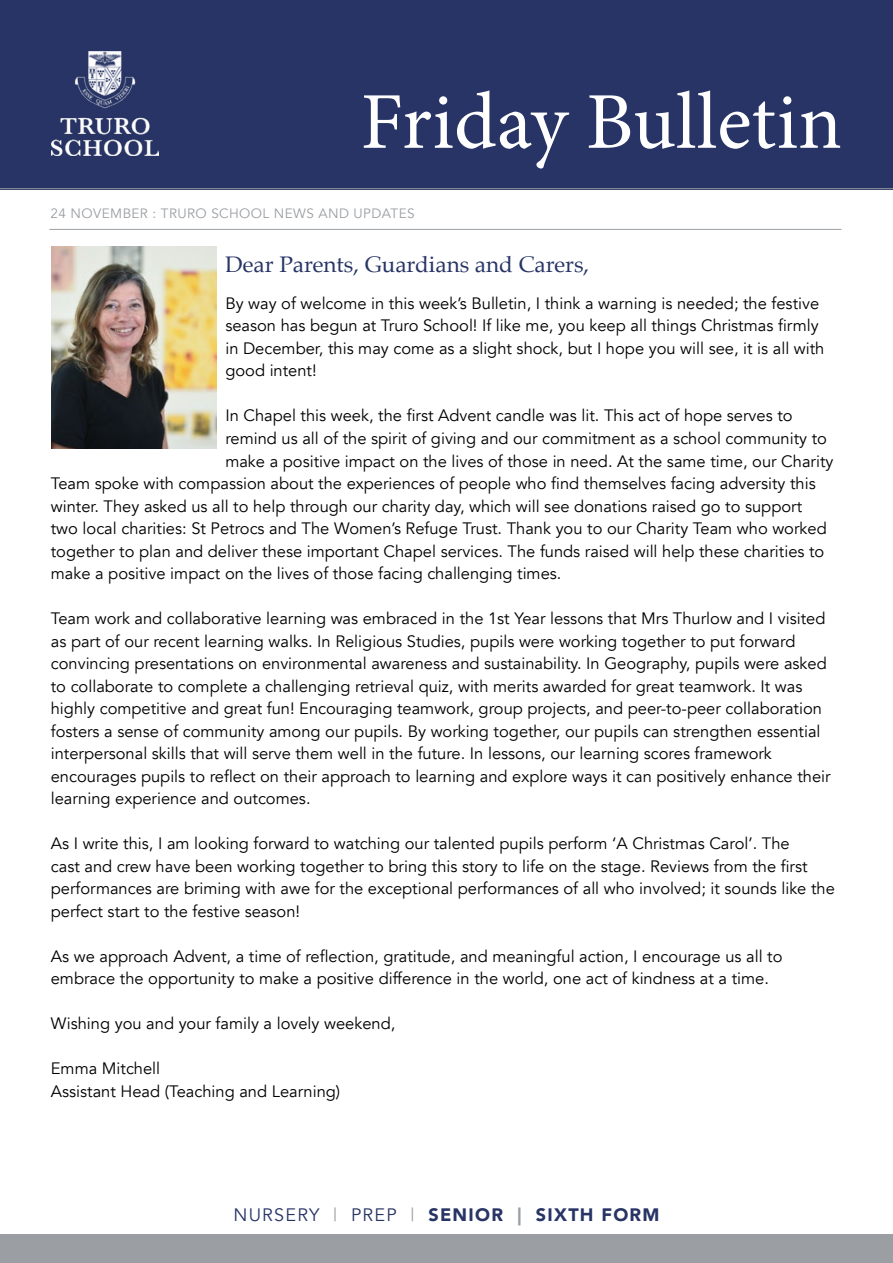
<style>
.page{position:relative;width:893px;height:1263px;background:#fff}
.page>*{position:absolute;margin:0;border:0;box-sizing:border-box;transform-origin:0 0}
.t1{font:80.55px "Minion Pro";color:#fff}
.t2{font:22.5px "Palatino";color:#273465}
.t3{font:900 18px "Avenir";letter-spacing:.07em;color:#273465}
.t4{font:16.5px/22.5px "Avenir";color:#000}
.t5{font:13.5px "Avenir";letter-spacing:.03em;color:#9b9ea2}
.s1{font-weight:400}
.s2{font-weight:400;color:#9b9ea2}
.s3{color:#9b9ea2}
</style>
<div class="page">
<hr style="left:49px;top:229px;width:792px;height:1px;background:#9b9ea2">
<div style="left:0;top:0;width:893px;height:189px;background:#273465"></div>
<hr style="left:0;top:188px;width:893px;height:1px;background:#9b9ea2">
<img style="left:51px;top:51px;width:107px;height:104px">
<img style="left:51px;top:246px;width:166px;height:203px">
<div style="left:0;top:1234px;width:893px;height:29px;background:#9b9ea2"></div>
<h1 class="t1" style="left:361px;top:68px;width:483px">Friday Bulletin</h1>
<p class="t5" style="left:51px;top:205px;width:366px">24 NOVEMBER : TRURO SCHOOL NEWS AND UPDATES</p>
<h2 class="t2" style="left:225px;top:246px;width:365px">Dear Parents, Guardians and Carers,</h2>
<p class="t4" style="left:225px;top:292px;width:600px">By way of welcome in this week’s Bulletin, I think a warning is needed; the festive season has begun at Truro School! If like me, you keep all things Christmas firmly in December, this may come as a slight shock, but I hope you will see, it is all with good intent!</p>
<p class="t4" style="left:225px;top:405px;width:569px">In Chapel this week, the first Advent candle was lit. This act of hope serves to</p>
<p class="t4" style="left:225px;top:427px;width:603px">remind us all of the spirit of giving and our commitment as a school community to</p>
<p class="t4" style="left:225px;top:450px;width:610px">make a positive impact on the lives of those in need. At the same time, our Charity</p>
<p class="t4" style="left:51px;top:472px;width:766px">Team spoke with compassion about the experiences of people who find themselves facing adversity this</p>
<p class="t4" style="left:51px;top:495px;width:753px">winter. They asked us all to help through our charity day, which will see donations raised go to support</p>
<p class="t4" style="left:51px;top:517px;width:777px">two local charities: St Petrocs and The Women’s Refuge Trust. Thank you to our Charity Team who worked</p>
<p class="t4" style="left:51px;top:540px;width:775px">together to plan and deliver these important Chapel services. The funds raised will help these charities to</p>
<p class="t4" style="left:51px;top:562px;width:512px">make a positive impact on the lives of those facing challenging times.</p>
<p class="t4" style="left:51px;top:607px;width:781px">Team work and collaborative learning was embraced in the 1st Year lessons that Mrs Thurlow and I visited as part of our recent learning walks. In Religious Studies, pupils were working together to put forward convincing presentations on environmental awareness and sustainability. In Geography, pupils were asked to collaborate to complete a challenging retrieval quiz, with merits awarded for great teamwork. It was highly competitive and great fun! Encouraging teamwork, group projects, and peer-to-peer collaboration fosters a sense of community among our pupils. By working together, our pupils can strengthen essential interpersonal skills that will serve them well in the future. In lessons, our learning scores framework encourages pupils to reflect on their approach to learning and explore ways it can positively enhance their learning experience and outcomes.</p>
<p class="t4" style="left:51px;top:832px;width:785px">As I write this, I am looking forward to watching our talented pupils perform ‘A Christmas Carol’. The<br>cast and crew have been working together to bring this story to life on the stage. Reviews from the first performances are briming with awe for the exceptional performances of all who involved; it sounds like the perfect start to the festive season!</p>
<p class="t4" style="left:51px;top:945px;width:733px">As we approach Advent, a time of reflection, gratitude, and meaningful action, I encourage us all to embrace the opportunity to make a positive difference in the world, one act of kindness at a time.</p>
<p class="t4" style="left:51px;top:1012px;width:346px">Wishing you and your family a lovely weekend,</p>
<p class="t4" style="left:51px;top:1057px;width:291px">Emma Mitchell<br>Assistant Head (Teaching and Learning)</p>
<p class="t3" style="left:233px;top:1199px;width:428px"><span class="s1">NURSERY</span> <span class="s2">|</span> <span class="s1">PREP</span> <span class="s2">|</span> SENIOR <span class="s3">|</span> SIXTH FORM</p>
</div>
